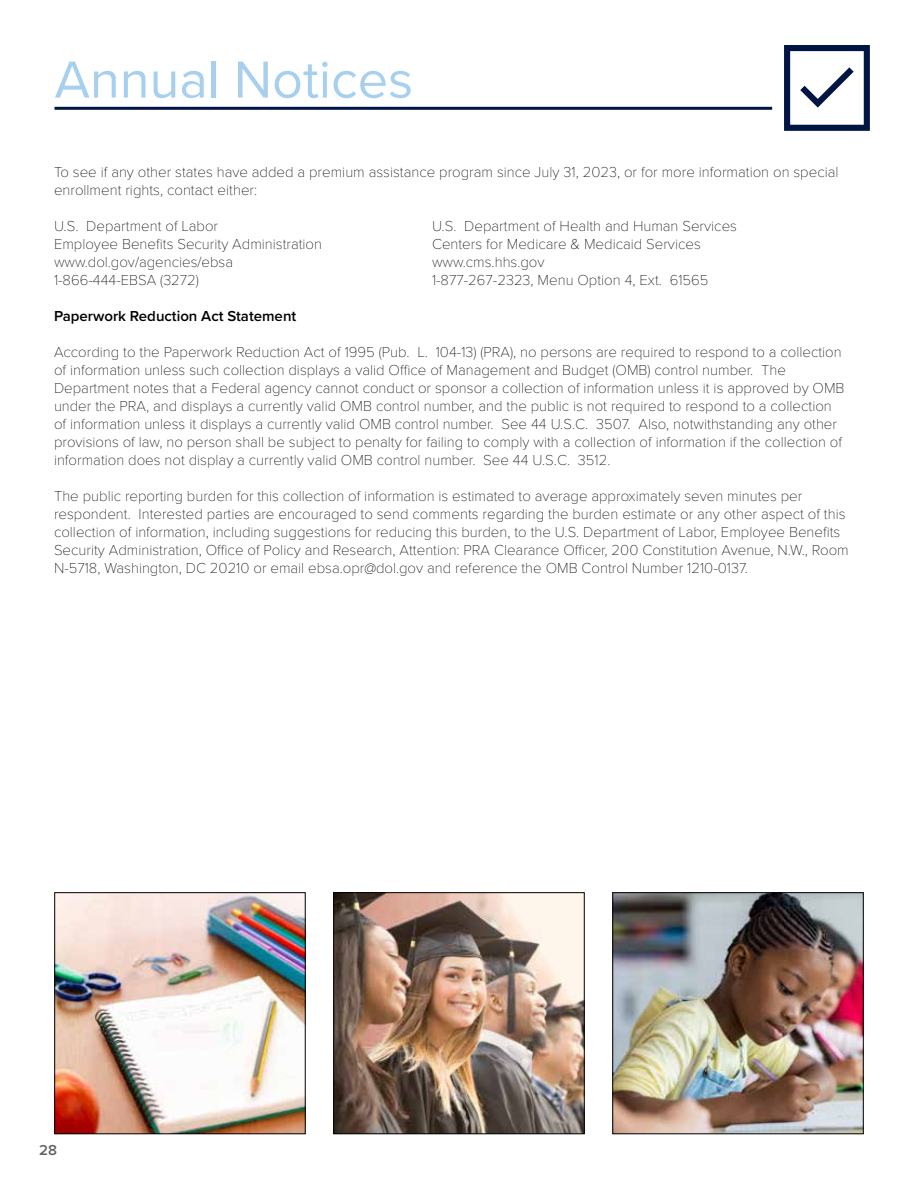
<style>
.page{position:relative;width:918px;height:1188px;background:#fff}
.page>*{position:absolute;margin:0;border:0;box-sizing:border-box;transform-origin:0 0}
.t1{font:54px "Proxima Nova";color:#a7cfee}
.t2{font:100 15px/18px "Proxima Nova T";color:#000}
.t3{font:600 15px "Proxima Nova";color:#000}
.t4{font:600 15px "Proxima Nova";color:#636466}
</style>
<div class="page">
<img style="left:57px;top:894px;width:246px;height:238px">
<div style="left:55px;top:892px;width:250px;height:242px;border:1px solid #000"></div>
<img style="left:336px;top:894px;width:246px;height:238px">
<div style="left:334px;top:892px;width:250px;height:242px;border:1px solid #000"></div>
<img style="left:615px;top:894px;width:246px;height:238px">
<div style="left:613px;top:892px;width:250px;height:242px;border:1px solid #000"></div>
<hr style="left:55px;top:107px;width:717px;height:3px;background:#001544">
<h1 class="t1" style="left:55px;top:39px;width:360px">Annual Notices</h1>
<p class="t2" style="left:54px;top:162px;width:786px">To see if any other states have added a premium assistance program since July 31, 2023, or for more information on special enrollment rights, contact either:</p>
<p class="t2" style="left:54px;top:216px;width:166px">U.S. Department of Labor</p>
<p class="t2" style="left:432px;top:216px;width:307px">U.S. Department of Health and Human Services</p>
<p class="t2" style="left:54px;top:234px;width:270px">Employee Benefits Security Administration</p>
<p class="t2" style="left:432px;top:234px;width:270px">Centers for Medicare &amp; Medicaid Services</p>
<p class="t2" style="left:54px;top:252px;width:181px">www.dol.gov/agencies/ebsa</p>
<p class="t2" style="left:432px;top:252px;width:114px">www.cms.hhs.gov</p>
<p class="t2" style="left:54px;top:270px;width:147px">1-866-444-EBSA (3272)</p>
<p class="t2" style="left:432px;top:270px;width:278px">1-877-267-2323, Menu Option 4, Ext. 61565</p>
<p class="t3" style="left:54px;top:305px;width:244px">Paperwork Reduction Act Statement</p>
<p class="t2" style="left:54px;top:342px;width:792px">According to the Paperwork Reduction Act of 1995 (Pub. L. 104-13) (PRA), no persons are required to respond to a collection of information unless such collection displays a valid Office of Management and Budget (OMB) control number. The Department notes that a Federal agency cannot conduct or sponsor a collection of information unless it is approved by OMB under the PRA, and displays a currently valid OMB control number, and the public is not required to respond to a collection of information unless it displays a currently valid OMB control number. See 44 U.S.C. 3507. Also, notwithstanding any other provisions of law, no person shall be subject to penalty for failing to comply with a collection of information if the collection of information does not display a currently valid OMB control number. See 44 U.S.C. 3512.</p>
<p class="t2" style="left:54px;top:486px;width:796px">The public reporting burden for this collection of information is estimated to average approximately seven minutes per respondent. Interested parties are encouraged to send comments regarding the burden estimate or any other aspect of this collection of information, including suggestions for reducing this burden, to the U.S. Department of Labor, Employee Benefits Security Administration, Office of Policy and Research, Attention: PRA Clearance Officer, 200 Constitution Avenue, N.W., Room N-5718, Washington, DC 20210 or email ebsa.opr@dol.gov and reference the OMB Control Number 1210-0137.</p>
<p class="t4" style="left:39px;top:1139px;width:19px">28</p>
</div>
